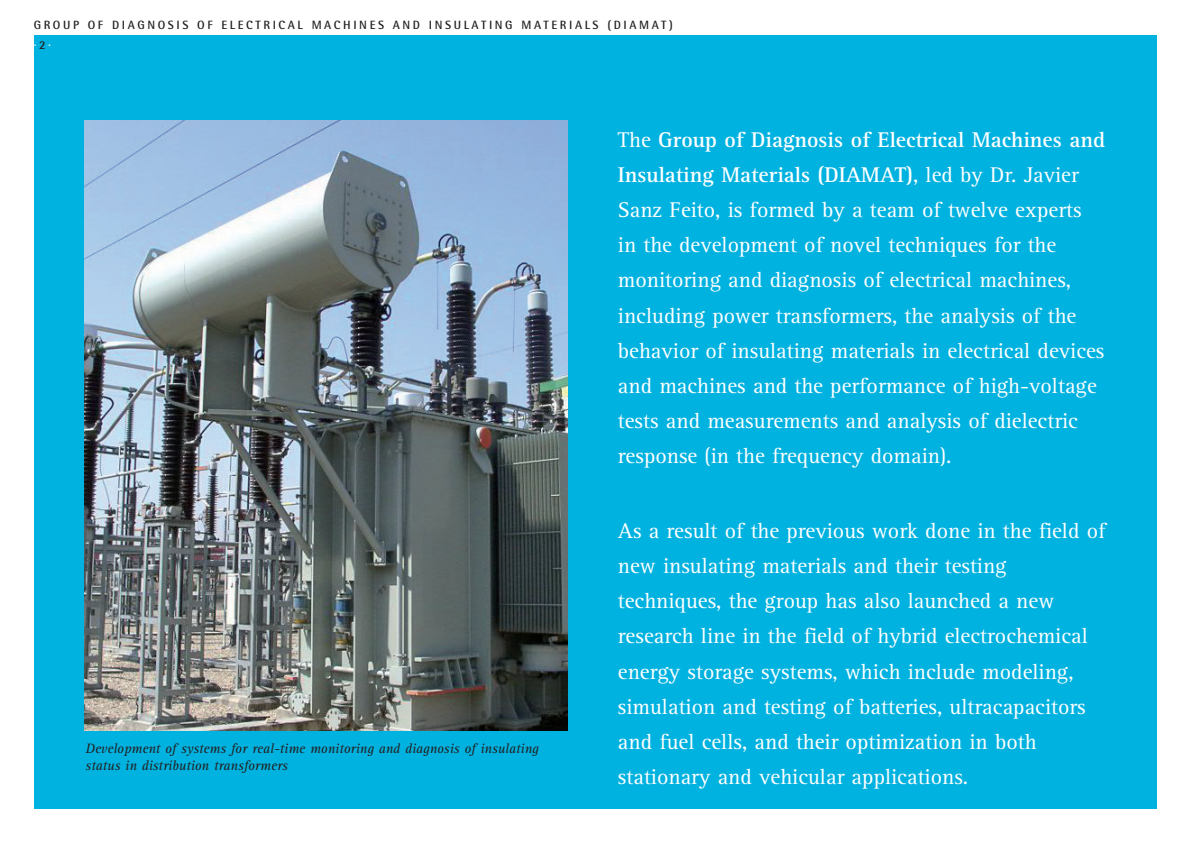
<style>
.page{position:relative;width:1191px;height:842px;background:#fff}
.page>*{position:absolute;margin:0;border:0;box-sizing:border-box;transform-origin:0 0}
.t1{font:22px/35.2px "Rotis Serif";color:#fff}
.t2{font:italic 14px/16.8px "Rotis Serif";color:#231f20}
.t3{font:700 12px/20px "Rotis Semi Sans";letter-spacing:.215em;color:#231f20}
.s1{color:#fff}
.s2{font-weight:700}
</style>
<div class="page">
<div style="left:34px;top:35px;width:1122px;height:774px;background:#00b2e0"></div>
<img style="left:85px;top:120px;width:482px;height:611px">
<p class="t3" style="left:34px;top:16px;width:640px">GROUP OF DIAGNOSIS OF ELECTRICAL MACHINES AND INSULATING MATERIALS (DIAMAT) <span class="s1">·</span>2<span class="s1">·</span></p>
<p class="t2" style="left:86px;top:742px;width:454px">Development of systems for real-time monitoring and diagnosis of insulating status in distribution transformers</p>
<p class="t1" style="left:618px;top:124px;width:488px">The <span class="s2">Group of Diagnosis of Electrical Machines and Insulating Materials (DIAMAT)</span>, led by Dr. Javier Sanz Feito, is formed by a team of twelve experts in the development of novel techniques for the monitoring and diagnosis of electrical machines, including power transformers, the analysis of the behavior of insulating materials in electrical devices and machines and the performance of high-voltage tests and measurements and analysis of dielectric response (in the frequency domain).</p>
<p class="t1" style="left:618px;top:515px;width:489px">As a result of the previous work done in the field of new insulating materials and their testing techniques, the group has also launched a new research line in the field of hybrid electrochemical energy storage systems, which include modeling, simulation and testing of batteries, ultracapacitors and fuel cells, and their optimization in both stationary and vehicular applications.</p>
</div>
